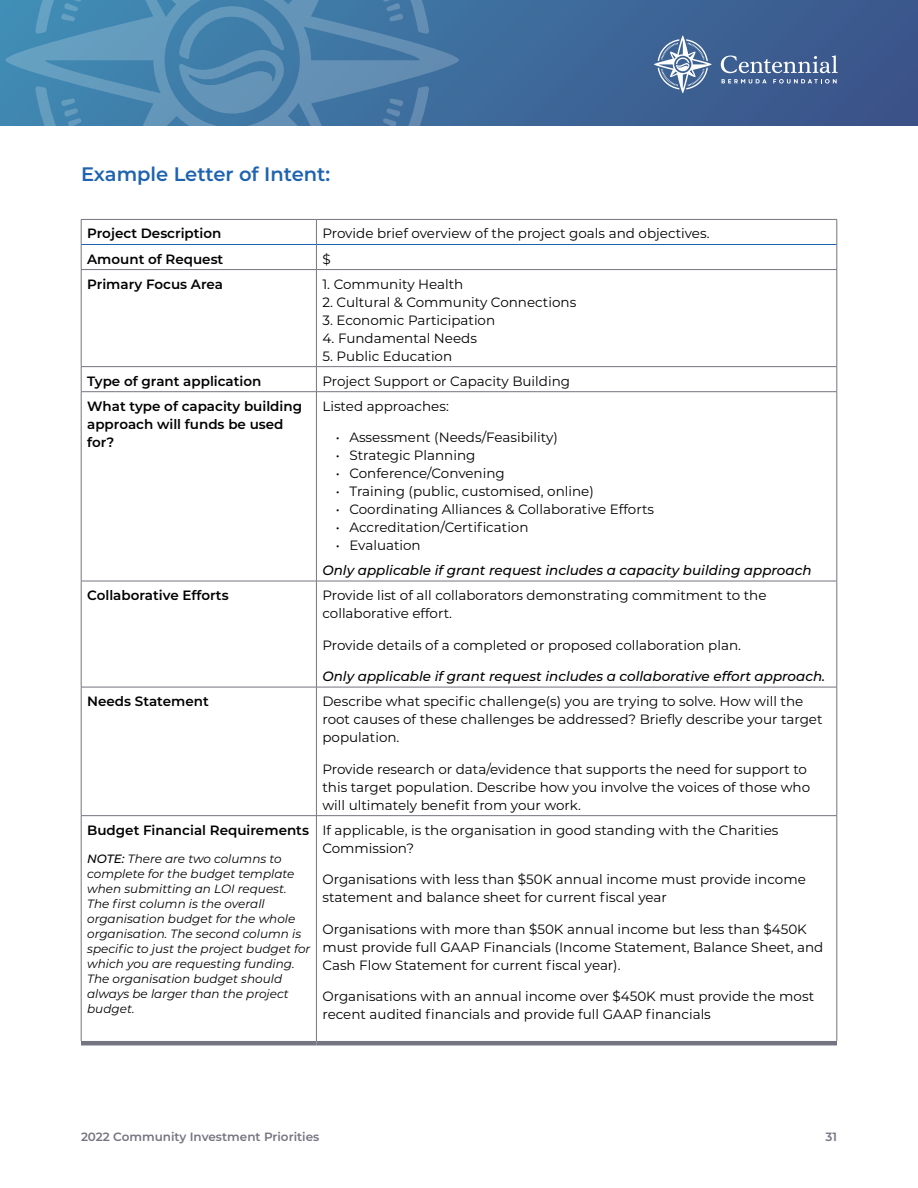
<style>
.page{position:relative;width:918px;height:1188px;background:#fff}
.page>*{position:absolute;margin:0;border:0;box-sizing:border-box;transform-origin:0 0}
.body_text{font:600 19.5px "Montserrat";color:#1e63af}
.body_text-2{font:13.5px/18px "Montserrat";color:#000}
.body_text-3{font:600 13.5px/18px "Montserrat";color:#000}
.body_text-4{font:italic 500 13.5px "Montserrat";color:#000}
.body_text-5{font:italic 12px/15px "Montserrat";color:#000}
.t1{font:600 12px "Montserrat";color:#757481}
.s1{font-weight:500}
</style>
<div class="page">
<div style="left:0;top:0;width:918px;height:126px;background:linear-gradient(to bottom,#3d6596,#3c5e91)"></div>
<svg style="left:654px;top:35px;width:58px;height:58px;background:#6f8aaf"></svg>
<svg style="left:721px;top:55px;width:117px;height:18px;background:#6c84ab"></svg>
<svg style="left:722px;top:79px;width:45px;height:5px"></svg>
<svg style="left:773px;top:79px;width:64px;height:5px"></svg>
<svg style="left:5px;top:0;width:454px;height:126px;background:#4983ad"></svg>
<svg style="left:61px;top:0;width:342px;height:126px;background:#4f87af"></svg>
<hr style="left:81px;top:219px;width:235px;height:1px;background:#757481">
<hr style="left:316px;top:219px;width:521px;height:1px;background:#757481">
<svg style="left:81px;top:220px;width:1px;height:49px"></svg>
<svg style="left:316px;top:220px;width:1px;height:49px"></svg>
<svg style="left:837px;top:220px;width:1px;height:49px"></svg>
<hr style="left:81px;top:269px;width:235px;height:1px;background:#757481">
<hr style="left:81px;top:270px;width:1px;height:96px;background:#757481">
<hr style="left:316px;top:269px;width:521px;height:1px;background:#757481">
<hr style="left:316px;top:270px;width:1px;height:96px;background:#757481">
<hr style="left:837px;top:270px;width:1px;height:96px;background:#757481">
<hr style="left:81px;top:366px;width:235px;height:1px;background:#757481">
<svg style="left:81px;top:367px;width:1px;height:24px"></svg>
<hr style="left:316px;top:366px;width:521px;height:1px;background:#757481">
<svg style="left:316px;top:367px;width:1px;height:24px"></svg>
<svg style="left:837px;top:367px;width:1px;height:25px"></svg>
<hr style="left:81px;top:391px;width:235px;height:1px;background:#757481">
<hr style="left:81px;top:392px;width:1px;height:189px;background:#757481">
<hr style="left:316px;top:391px;width:521px;height:1px;background:#757481">
<hr style="left:316px;top:392px;width:1px;height:189px;background:#757481">
<hr style="left:837px;top:392px;width:1px;height:189px;background:#757481">
<hr style="left:81px;top:581px;width:235px;height:1px;background:#757481">
<hr style="left:81px;top:581px;width:1px;height:106px;background:#757481">
<hr style="left:316px;top:581px;width:521px;height:1px;background:#757481">
<hr style="left:316px;top:581px;width:1px;height:106px;background:#757481">
<hr style="left:837px;top:581px;width:1px;height:106px;background:#757481">
<hr style="left:81px;top:687px;width:235px;height:1px;background:#757481">
<hr style="left:81px;top:687px;width:1px;height:128px;background:#757481">
<hr style="left:316px;top:687px;width:521px;height:1px;background:#757481">
<hr style="left:316px;top:687px;width:1px;height:128px;background:#757481">
<hr style="left:837px;top:687px;width:1px;height:128px;background:#757481">
<hr style="left:81px;top:815px;width:235px;height:1px;background:#757481">
<hr style="left:81px;top:816px;width:1px;height:225px;background:#757481">
<hr style="left:316px;top:815px;width:521px;height:1px;background:#757481">
<hr style="left:316px;top:816px;width:1px;height:225px;background:#757481">
<hr style="left:837px;top:816px;width:1px;height:225px;background:#757481">
<hr style="left:81px;top:1041px;width:235px;height:4px;background:#757481">
<hr style="left:316px;top:1041px;width:521px;height:4px;background:#757481">
<hr style="left:81px;top:244px;width:235px;height:1px;background:#1e63af">
<hr style="left:316px;top:244px;width:521px;height:1px;background:#1e63af">
<p class="body_text" style="left:81px;top:160px;width:251px">Example Letter of Intent:</p>
<p class="body_text-3" style="left:87px;top:224px;width:136px">Project Description</p>
<p class="body_text-2" style="left:322px;top:224px;width:389px">Provide brief overview of the project goals and objectives.</p>
<p class="body_text-3" style="left:87px;top:249px;width:138px">Amount of Request</p>
<p class="body_text-2" style="left:322px;top:249px;width:10px">$</p>
<p class="body_text-3" style="left:87px;top:274px;width:137px">Primary Focus Area</p>
<p class="body_text-2" style="left:322px;top:274px;width:143px">1. Community Health</p>
<p class="body_text-2" style="left:322px;top:292px;width:255px">2. Cultural &amp; Community Connections</p>
<p class="body_text-2" style="left:322px;top:310px;width:174px">3. Economic Participation</p>
<p class="body_text-2" style="left:322px;top:328px;width:156px">4. Fundamental Needs</p>
<p class="body_text-2" style="left:322px;top:346px;width:131px">5. Public Education</p>
<p class="body_text-3" style="left:87px;top:371px;width:176px">Type of grant application</p>
<p class="body_text-2" style="left:322px;top:371px;width:249px">Project Support or Capacity Building</p>
<p class="body_text-3" style="left:87px;top:396px;width:216px">What type of capacity building approach will funds be used for?</p>
<p class="body_text-2" style="left:322px;top:397px;width:128px">Listed approaches:</p>
<p class="body_text-2" style="left:336px;top:428px;width:223px">• Assessment (Needs/Feasibility)</p>
<p class="body_text-2" style="left:336px;top:446px;width:141px">• Strategic Planning</p>
<p class="body_text-2" style="left:336px;top:464px;width:170px">• Conference/Convening</p>
<p class="body_text-2" style="left:336px;top:482px;width:259px">• Training (public, customised, online)</p>
<p class="body_text-2" style="left:336px;top:500px;width:320px">• Coordinating Alliances &amp; Collaborative Efforts</p>
<p class="body_text-2" style="left:336px;top:518px;width:194px">• Accreditation/Certification</p>
<p class="body_text-2" style="left:336px;top:536px;width:86px">• Evaluation</p>
<p class="body_text-4" style="left:322px;top:561px;width:491px">Only applicable if grant request includes a capacity building approach</p>
<p class="body_text-3" style="left:87px;top:586px;width:143px">Collaborative Efforts</p>
<p class="body_text-2" style="left:322px;top:586px;width:446px">Provide list of all collaborators demonstrating commitment to the collaborative effort.</p>
<p class="body_text-2" style="left:322px;top:635px;width:420px">Provide details of a completed or proposed collaboration plan.</p>
<p class="body_text-4" style="left:322px;top:667px;width:504px">Only applicable if grant request includes a collaborative effort approach.</p>
<p class="body_text-3" style="left:87px;top:692px;width:123px">Needs Statement</p>
<p class="body_text-2" style="left:322px;top:692px;width:502px">Describe what specific challenge(s) you are trying to solve. How will the root causes of these challenges be addressed? Briefly describe your target population.</p>
<p class="body_text-2" style="left:322px;top:759px;width:489px">Provide research or data/evidence that supports the need for support to this target population. Describe how you involve the voices of those who will ultimately benefit from your work.</p>
<p class="body_text-3" style="left:87px;top:820px;width:223px">Budget Financial Requirements</p>
<p class="body_text-5" style="left:87px;top:851px;width:225px"><span class="s1">NOTE:</span> There are two columns to complete for the budget template when submitting an LOI request.<br>The first column is the overall organisation budget for the whole organisation. The second column is specific to just the project budget for which you are requesting funding.<br>The organisation budget should always be larger than the project budget.</p>
<p class="body_text-2" style="left:322px;top:820px;width:458px">If applicable, is the organisation in good standing with the Charities<br>Commission?</p>
<p class="body_text-2" style="left:322px;top:870px;width:485px">Organisations with less than $50K annual income must provide income statement and balance sheet for current fiscal year</p>
<p class="body_text-2" style="left:322px;top:919px;width:502px">Organisations with more than $50K annual income but less than $450K must provide full GAAP Financials (Income Statement, Balance Sheet, and<br>Cash Flow Statement for current fiscal year).</p>
<p class="body_text-2" style="left:322px;top:987px;width:493px">Organisations with an annual income over $450K must provide the most recent audited financials and provide full GAAP financials</p>
<p class="t1" style="left:81px;top:1129px;width:240px">2022 Community Investment Priorities</p>
<p class="t1" style="left:825px;top:1129px;width:13px">31</p>
</div>
